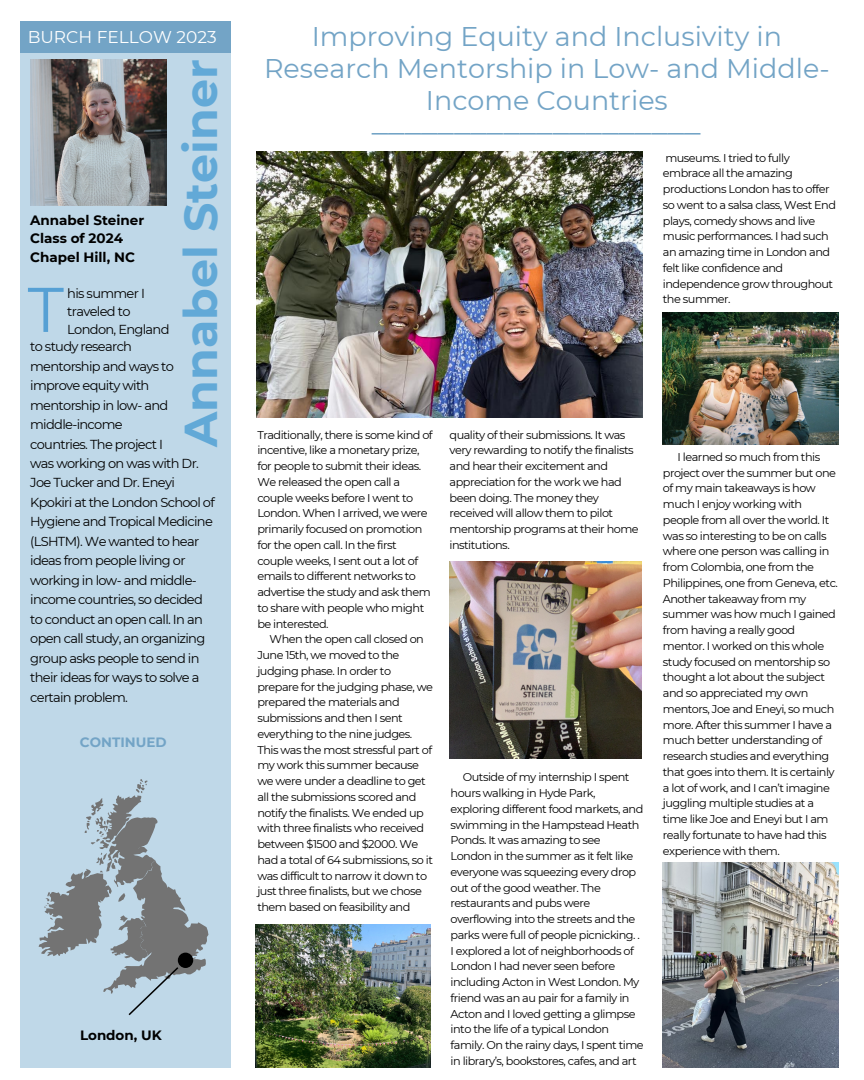
<style>
.page{position:relative;width:864px;height:1080px;background:#fff}
.page>*{position:absolute;margin:0;border:0;box-sizing:border-box;transform-origin:0 0}
.t1{font:63px "Montserrat";color:#56a0d4}
.t2{font:700 46px "Montserrat";color:#62a9d7}
.t3{font:32.9px "Montserrat";color:#73a4c6}
.t4{font:27px/32.2px "Montserrat";color:#73a4c6;text-align:center}
.t5{font:17px "Montserrat";color:#fff}
.t6{font:700 13.55px/18.8px "Montserrat";color:#000}
.t7{font:700 13.5px "Montserrat";color:#73a4c6}
.t8{font:700 13.5px "Montserrat";color:#000}
.t9{font:13px/19.5px "Montserrat";letter-spacing:-.05em;color:#000}
.t10{font:11.3px/15.8px "Montserrat";letter-spacing:-.045em;color:#000}
</style>
<div class="page">
<div style="left:20px;top:48px;width:210px;height:1020px;background:#bfd8e8"></div>
<img style="left:30px;top:59px;width:136px;height:146px">
<div style="left:20px;top:21px;width:210px;height:31px;background:#73a4c6"></div>
<svg style="left:38px;top:779px;width:170px;height:237px"></svg>
<img style="left:255px;top:924px;width:176px;height:144px">
<img style="left:663px;top:863px;width:176px;height:205px">
<img style="left:449px;top:561px;width:193px;height:198px">
<img style="left:256px;top:151px;width:386px;height:267px">
<img style="left:663px;top:312px;width:176px;height:132px">
<p class="t5" style="left:28px;top:26px;width:190px">BURCH FELLOW 2023</p>
<h5 class="t2" style="left:173px;top:447px;width:389px;rotate:-90deg">Annabel Steiner</h5>
<h6 class="t6" style="left:30px;top:210px;width:116px">Annabel Steiner<br>Class of 2024<br>Chapel Hill, NC</h6>
<h6 class="t1" style="left:28px;top:271px;width:38px">T</h6>
<h4 class="t9" style="left:67px;top:284px;width:104px;line-height:18px">his summer I traveled to<br>London, England</h4>
<p class="t9" style="left:30px;top:337px;width:145px">to study research mentorship and ways to improve equity with mentorship in low- and middle-income countries. The project I</p>
<p class="t9" style="left:30px;top:453px;width:186px">was working on was with Dr.<br>Joe Tucker and Dr. Eneyi<br>Kpokiri at the London School of<br>Hygiene and Tropical Medicine (LSHTM). We wanted to hear ideas from people living or working in low- and middle&shy;income countries, so decided to conduct an open call. In an open call study, an organizing group asks people to send in their ideas for ways to solve a certain problem.</p>
<h5 class="t7" style="left:80px;top:733px;width:88px">CONTINUED</h5>
<h2 class="t8" style="left:80px;top:1027px;width:83px">London, UK</h2>
<p class="t4" style="left:264px;top:20px;width:567px">Improving Equity and Inclusivity in<br>Research Mentorship in Low- and Middle-<br>Income Countries</p>
<h6 class="t3" style="left:372px;top:101px;width:330px">____________________</h6>
<h3 class="t10" style="left:663px;top:150px;width:175px">museums. I tried to fully embrace all the amazing productions London has to offer so went to a salsa class, West End plays, comedy shows and live music performances. I had such an amazing time in London and felt like confidence and independence grow throughout the summer.</h3>
<p class="t10" style="left:257px;top:427px;width:177px">Traditionally, there is some kind of incentive, like a monetary prize, for people to submit their ideas.<br>We released the open call a couple weeks before I went to<br>London. When I arrived, we were primarily focused on promotion for the open call. In the first couple weeks, I sent out a lot of emails to different networks to advertise the study and ask them to share with people who might be interested.</p>
<p class="t10" style="left:257px;top:631px;width:177px;text-indent:12px">When the open call closed on<br>June 15th, we moved to the judging phase. In order to prepare for the judging phase, we prepared the materials and submissions and then I sent everything to the nine judges.<br>This was the most stressful part of my work this summer because we were under a deadline to get all the submissions scored and notify the finalists. We ended up with three finalists who received between $1500 and $2000. We had a total of 64 submissions, so it was difficult to narrow it down to just three finalists, but we chose them based on feasibility and</p>
<p class="t10" style="left:450px;top:427px;width:191px">quality of their submissions. It was very rewarding to notify the finalists and hear their excitement and appreciation for the work we had been doing. The money they received will allow them to pilot mentorship programs at their home institutions.</p>
<p class="t10" style="left:451px;top:769px;width:195px;text-indent:12px">Outside of my internship I spent hours walking in Hyde Park, exploring different food markets, and swimming in the Hampstead Heath Ponds. It was amazing to see London in the summer as it felt like everyone was squeezing every drop out of the good weather. The restaurants and pubs were overflowing into the streets and the parks were full of people picnicking. .<br>I explored a lot of neighborhoods of London I had never seen before including Acton in West London. My friend was an au pair for a family in Acton and I loved getting a glimpse into the life of a typical London family. On the rainy days, I spent time in library’s, bookstores, cafes, and art</p>
<h1 class="t10" style="left:663px;top:449px;width:177px;text-indent:15px">I learned so much from this project over the summer but one of my main takeaways is how much I enjoy working with people from all over the world. It was so interesting to be on calls where one person was calling in from Colombia, one from the<br>Philippines, one from Geneva, etc.<br>Another takeaway from my summer was how much I gained from having a really good mentor. I worked on this whole study focused on mentorship so thought a lot about the subject and so appreciated my own mentors, Joe and Eneyi, so much more. After this summer I have a much better understanding of research studies and everything that goes into them. It is certainly a lot of work, and I can’t imagine juggling multiple studies at a time like Joe and Eneyi but I am really fortunate to have had this experience with them.</h1>
</div>
